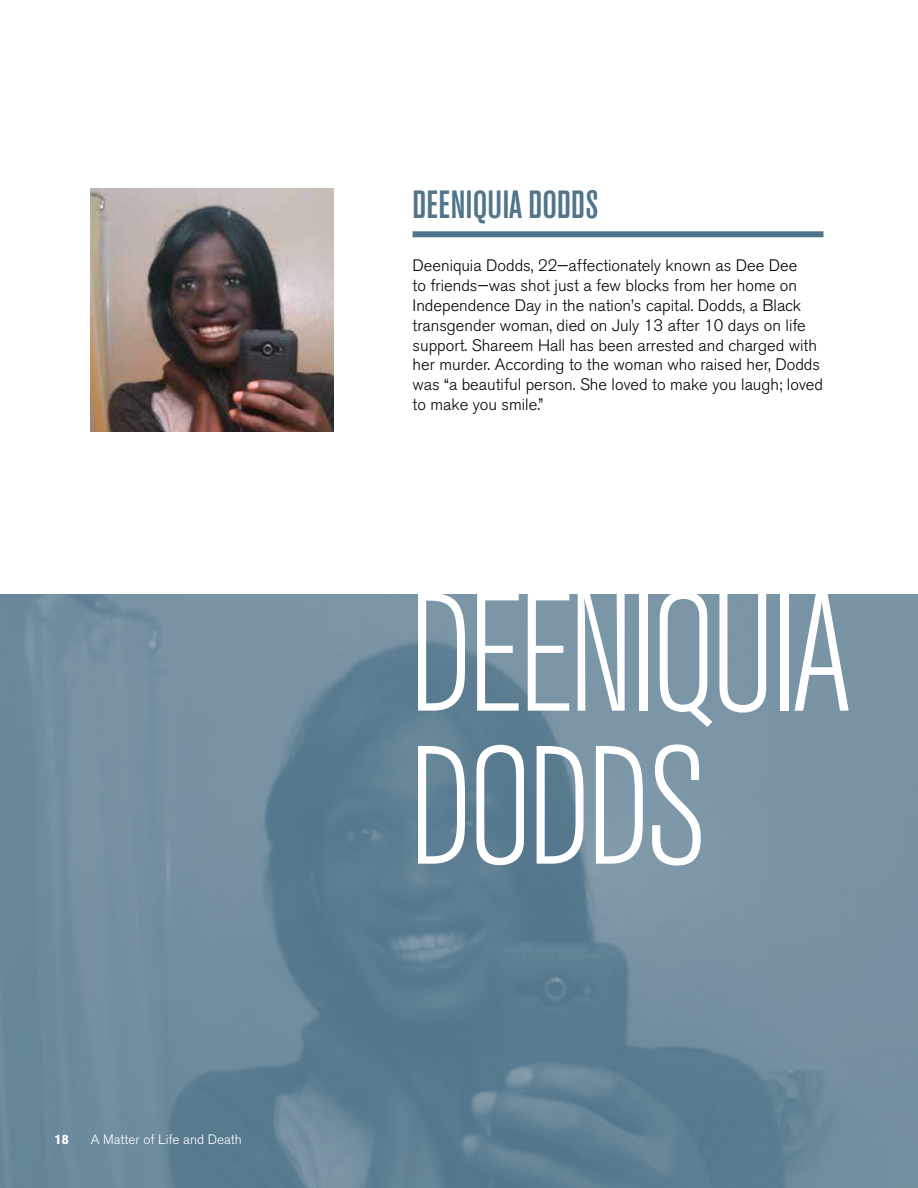
<style>
.page{position:relative;width:918px;height:1188px;background:#fff}
.page>*{position:absolute;margin:0;border:0;box-sizing:border-box;transform-origin:0 0}
.t1{font:300 condensed 166.5px/153px "Akzidenz Grotesk BE";letter-spacing:-.04em;color:#fff}
.t2{font:500 condensed 39px "Akzidenz Grotesk BE";letter-spacing:.005em;color:#50748a}
.t3{font:300 16.5px/19.8px "Akzidenz Grotesk BE";color:#000}
.t4{font:300 13.5px "Akzidenz Grotesk BE";color:#fff}
.t5{font:700 13.5px "Akzidenz Grotesk BE";color:#fff}
</style>
<div class="page">
<svg style="left:0;top:594px;width:918px;height:594px;background:#6b899c"></svg>
<div style="left:413px;top:231px;width:411px;height:6px;background:#50748a"></div>
<img style="left:91px;top:189px;width:243px;height:243px">
<p class="t5" style="left:54px;top:1132px;width:17px">18</p>
<p class="t4" style="left:91px;top:1132px;width:153px">A Matter of Life and Death</p>
<h2 class="t2" style="left:413px;top:183px;width:187px">DEENIQUIA DODDS</h2>
<p class="t3" style="left:413px;top:256px;width:412px">Deeniquia Dodds, 22—affectionately known as Dee Dee<br>to friends—was shot just a few blocks from her home on Independence Day in the nation’s capital. Dodds, a Black transgender woman, died on July 13 after 10 days on life support. Shareem Hall has been arrested and charged with her murder. According to the woman who raised her, Dodds was “a beautiful person. She loved to make you laugh; loved to make you smile.”</p>
<h1 class="t1" style="left:408px;top:582px;width:446px">DEENIQUIA<br>DODDS</h1>
</div>
